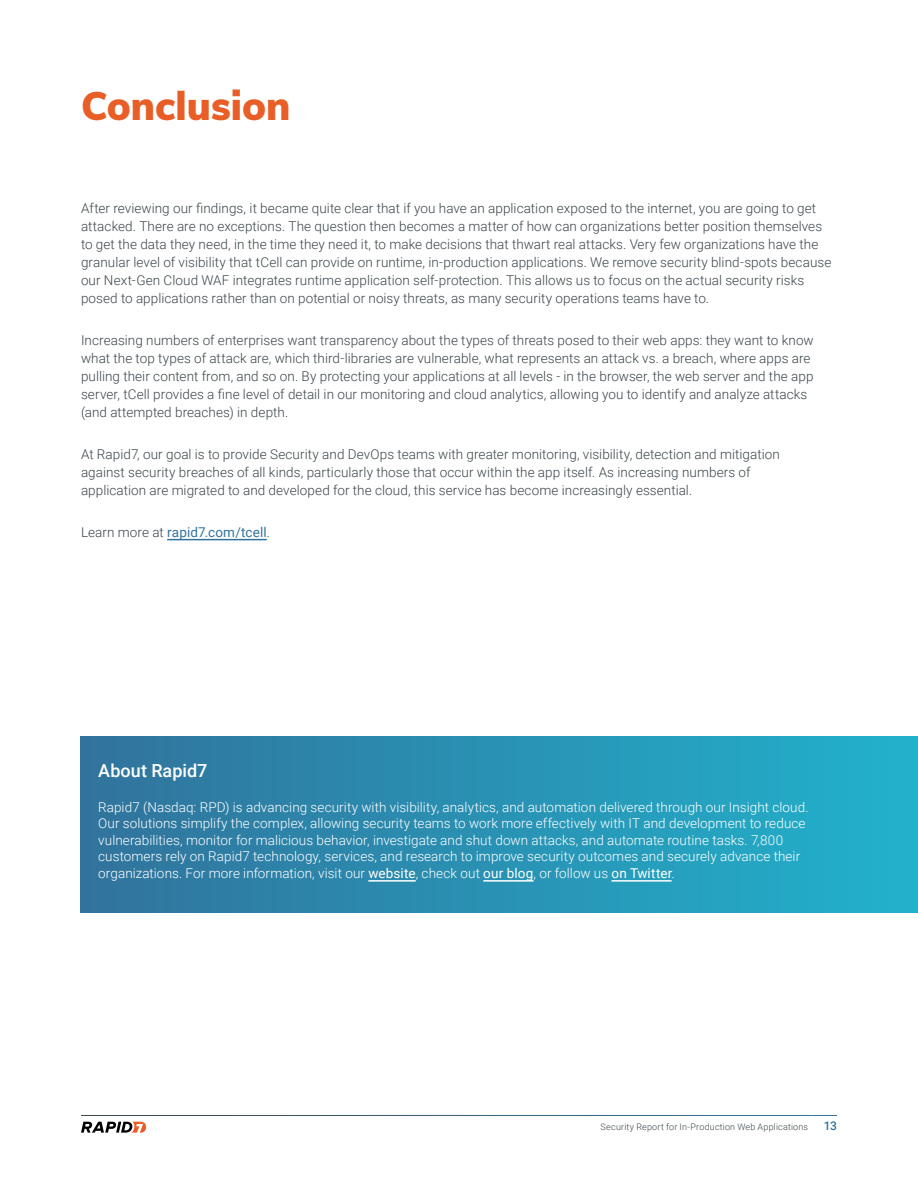
<style>
.page{position:relative;width:918px;height:1188px;background:#fff}
.page>*{position:absolute;margin:0;border:0;box-sizing:border-box;transform-origin:0 0}
.t1{font:900 39px "Muli";color:#e85e26}
.t2{font:500 18px "Roboto";color:#fff}
.t3{font:300 13.5px/18px "Roboto";letter-spacing:.005em;color:#3b454a}
.t4{font:300 13.5px/16.5px "Roboto";letter-spacing:.005em;color:#fff}
.t5{font:13.5px "Roboto";letter-spacing:.01em;color:#31739c}
.t6{font:500 12px "Roboto";color:#31739c}
.t7{font:300 9px "Roboto";letter-spacing:.02em;color:#3b454a}
.s1{font-weight:300;color:#3b454a}
.s2{font-weight:400}
</style>
<div class="page">
<svg style="left:813px;top:1115px;width:24px;height:1px"></svg>
<svg style="left:81px;top:1122px;width:65px;height:11px"></svg>
<hr style="left:167px;top:539px;width:100px;height:1px;background:#31739c">
<div style="left:80px;top:737px;width:838px;height:175px;background:linear-gradient(to right,#31739c,#21b2cc)"></div>
<hr style="left:368px;top:880px;width:48px;height:2px;background:#fff">
<hr style="left:483px;top:880px;width:51px;height:2px;background:#fff">
<hr style="left:612px;top:880px;width:60px;height:2px;background:#fff">
<h1 class="t1" style="left:81px;top:77px;width:211px">Conclusion</h1>
<p class="t3" style="left:81px;top:198px;width:752px">After reviewing our findings, it became quite clear that if you have an application exposed to the internet, you are going to get attacked. There are no exceptions. The question then becomes a matter of how can organizations better position themselves to get the data they need, in the time they need it, to make decisions that thwart real attacks. Very few organizations have the granular level of visibility that tCell can provide on runtime, in-production applications. We remove security blind-spots because our Next-Gen Cloud WAF integrates runtime application self-protection. This allows us to focus on the actual security risks posed to applications rather than on potential or noisy threats, as many security operations teams have to.</p>
<p class="t3" style="left:81px;top:330px;width:734px">Increasing numbers of enterprises want transparency about the types of threats posed to their web apps: they want to know what the top types of attack are, which third-libraries are vulnerable, what represents an attack vs. a breach, where apps are pulling their content from, and so on. By protecting your applications at all levels - in the browser, the web server and the app server, tCell provides a fine level of detail in our monitoring and cloud analytics, allowing you to identify and analyze attacks (and attempted breaches) in depth.</p>
<p class="t3" style="left:81px;top:444px;width:700px">At Rapid7, our goal is to provide Security and DevOps teams with greater monitoring, visibility, detection and mitigation against security breaches of all kinds, particularly those that occur within the app itself. As increasing numbers of application are migrated to and developed for the cloud, this service has become increasingly essential.</p>
<p class="t5" style="left:81px;top:522px;width:190px"><span class="s1">Learn more at</span> rapid7.com/tcell<span class="s1">.</span></p>
<h2 class="t2" style="left:98px;top:758px;width:111px">About Rapid7</h2>
<p class="t4" style="left:98px;top:798px;width:712px">Rapid7 (Nasdaq: RPD) is advancing security with visibility, analytics, and automation delivered through our Insight cloud.<br>Our solutions simplify the complex, allowing security teams to work more effectively with IT and development to reduce vulnerabilities, monitor for malicious behavior, investigate and shut down attacks, and automate routine tasks. 7,800 customers rely on Rapid7 technology, services, and research to improve security outcomes and securely advance their organizations. For more information, visit our <span class="s2">website</span>, check out <span class="s2">our blog</span>, or follow us <span class="s2">on Twitter</span>.</p>
<p class="t7" style="left:601px;top:1120px;width:209px">Security Report for In-Production Web Applications</p>
<p class="t6" style="left:824px;top:1118px;width:15px">13</p>
</div>
